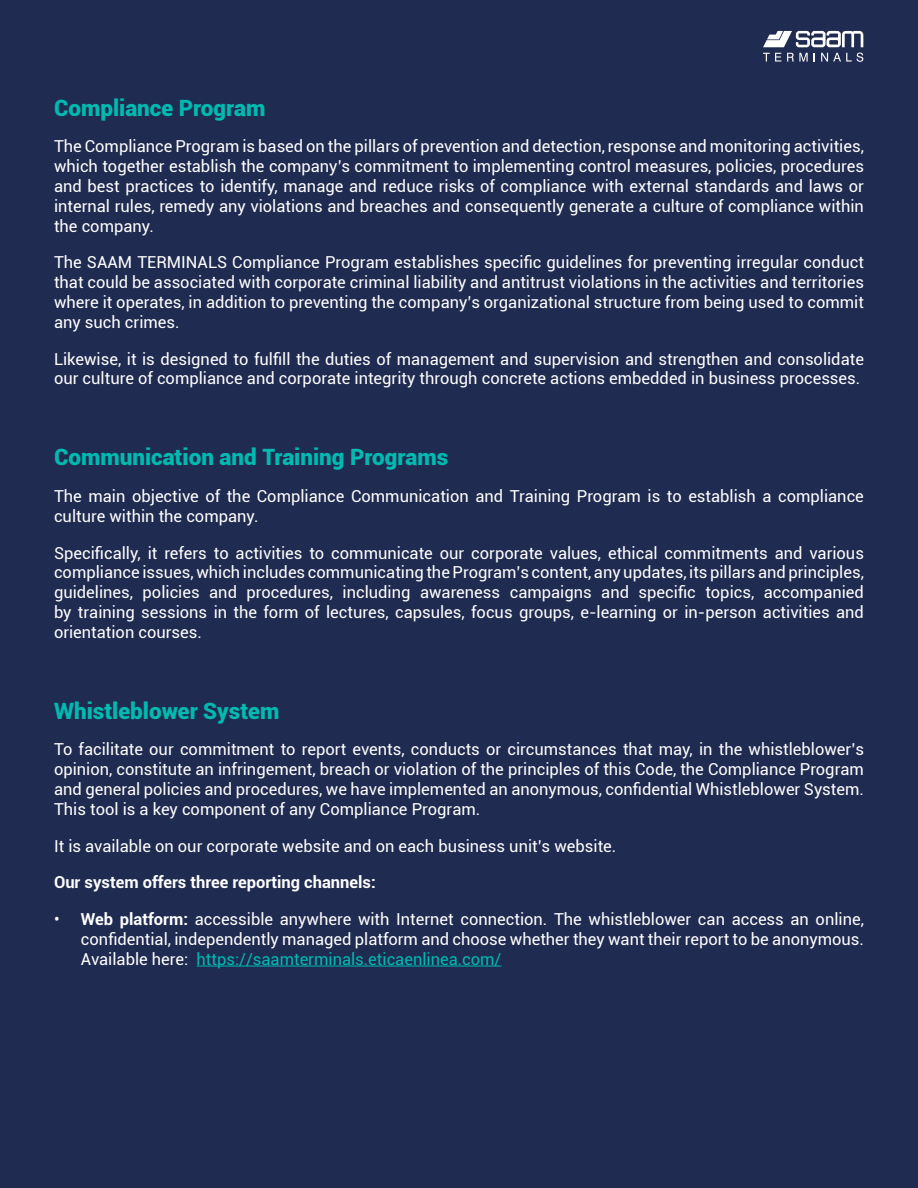
<style>
.page{position:relative;width:918px;height:1188px;background:#fff}
.page>*{position:absolute;margin:0;border:0;box-sizing:border-box;transform-origin:0 0}
.t1{font:900 22.5px "Roboto";color:#00bab0}
.t2{font:16.5px/19.8px "Roboto";color:#fff;text-align:justify}
.t3{font:700 16.5px "Roboto";color:#fff}
.s1{font-weight:700}
.s2{color:#00bab0}
</style>
<div class="page">
<div style="left:0;top:1px;width:918px;height:1187px;background:#202b51"></div>
<svg style="left:763px;top:31px;width:100px;height:16px"></svg>
<svg style="left:763px;top:53px;width:18px;height:9px"></svg>
<svg style="left:787px;top:53px;width:21px;height:9px"></svg>
<svg style="left:821px;top:53px;width:42px;height:9px"></svg>
<hr style="left:197px;top:966px;width:305px;height:1px;background:#00bab0">
<h1 class="t1" style="left:54px;top:92px;width:213px">Compliance Program</h1>
<p class="t2" style="left:54px;top:136px;width:812px">The Compliance Program is based on the pillars of prevention and detection, response and monitoring activities, which together establish the company’s commitment to implementing control measures, policies, procedures and best practices to identify, manage and reduce risks of compliance with external standards and laws or internal rules, remedy any violations and breaches and consequently generate a culture of compliance within the company.</p>
<p class="t2" style="left:54px;top:252px;width:811px">The SAAM TERMINALS Compliance Program establishes specific guidelines for preventing irregular conduct that could be associated with corporate criminal liability and antitrust violations in the activities and territories where it operates, in addition to preventing the company’s organizational structure from being used to commit any such crimes.</p>
<p class="t2" style="left:54px;top:348px;width:811px">Likewise, it is designed to fulfill the duties of management and supervision and strengthen and consolidate our culture of compliance and corporate integrity through concrete actions embedded in business processes.</p>
<h1 class="t1" style="left:54px;top:441px;width:396px">Communication and Training Programs</h1>
<p class="t2" style="left:54px;top:486px;width:811px">The main objective of the Compliance Communication and Training Program is to establish a compliance culture within the company.</p>
<p class="t2" style="left:54px;top:542px;width:811px">Specifically, it refers to activities to communicate our corporate values, ethical commitments and various compliance issues, which includes communicating the Program’s content, any updates, its pillars and principles, guidelines, policies and procedures, including awareness campaigns and specific topics, accompanied by training sessions in the form of lectures, capsules, focus groups, e-learning or in-person activities and orientation courses.</p>
<h1 class="t1" style="left:54px;top:695px;width:227px">Whistleblower System</h1>
<p class="t2" style="left:54px;top:739px;width:811px">To facilitate our commitment to report events, conducts or circumstances that may, in the whistleblower’s opinion, constitute an infringement, breach or violation of the principles of this Code, the Compliance Program and general policies and procedures, we have implemented an anonymous, confidential Whistleblower System.<br>This tool is a key component of any Compliance Program.</p>
<p class="t2" style="left:54px;top:835px;width:564px">It is available on our corporate website and on each business unit’s website.</p>
<p class="t3" style="left:54px;top:871px;width:323px">Our system offers three reporting channels:</p>
<p class="t2" style="left:81px;top:909px;width:784px;text-indent:-27px">• <span class="s1">Web platform:</span> accessible anywhere with Internet connection. The whistleblower can access an online, confidential, independently managed platform and choose whether they want their report to be anonymous.<br>Available here: <span class="s2">https://saamterminals.eticaenlinea.com/</span></p>
</div>
